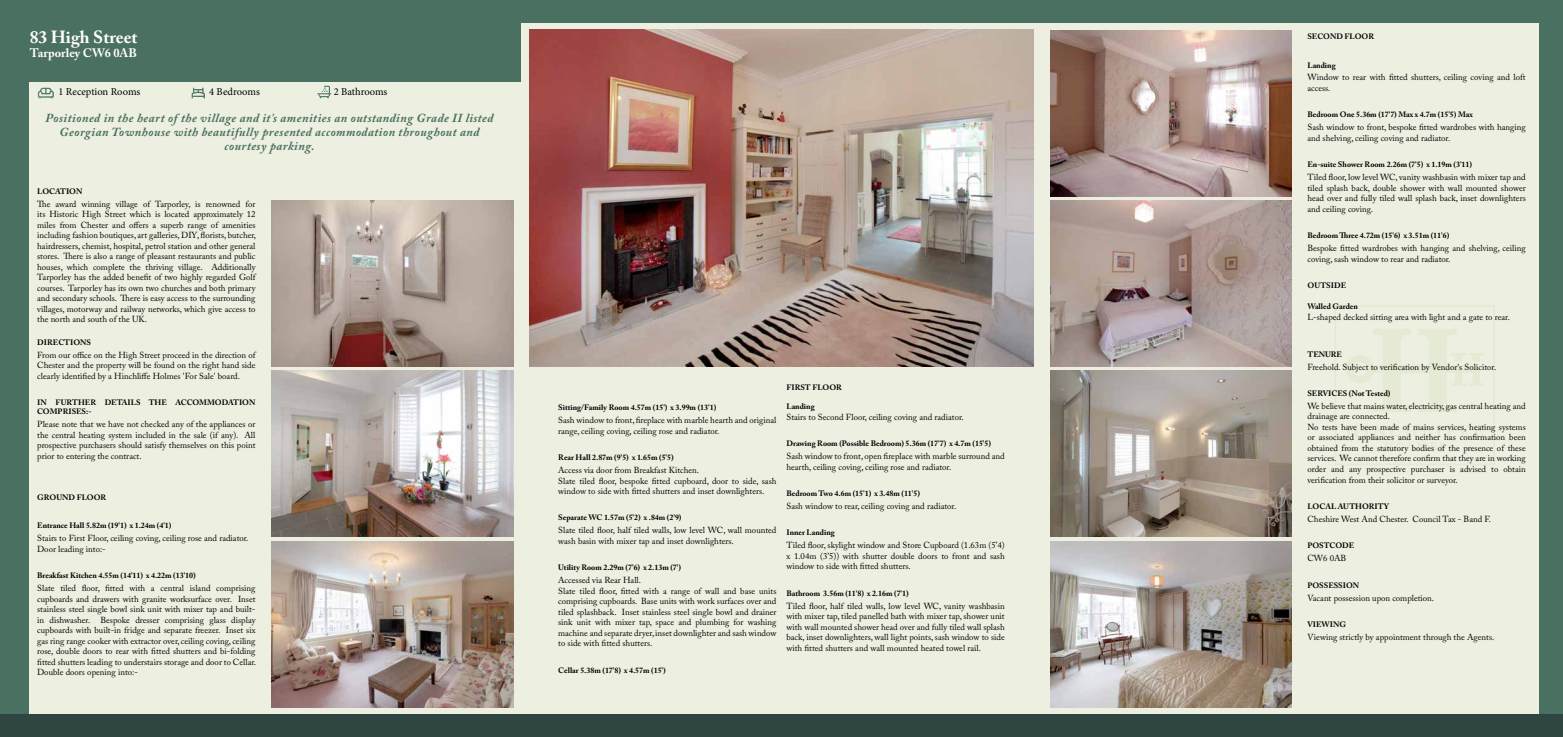
<style>
.page{position:relative;width:1563px;height:737px;background:#fff}
.page>*{position:absolute;margin:0;border:0;box-sizing:border-box;transform-origin:0 0}
.t1{font:700 17.5px "Adobe Caslon Pro";color:#fffef9}
.t2{font:italic 700 12.25px/14px "Adobe Caslon Pro";letter-spacing:.04em;color:#497060;text-align:center}
.t3{font:700 12.25px "Adobe Caslon Pro";color:#fffef9}
.t4{font:10.5px "Minion Pro";color:#000}
.t5{font:8.75px/10.5px "Adobe Caslon Pro";color:#000}
.t6{font:700 7.88px/9.5px "Adobe Caslon Pro";color:#000}
</style>
<div class="page">
<div style="left:0;top:0;width:521px;height:737px;background:#497060"></div>
<div style="left:1538px;top:22px;width:25px;height:692px;background:#497060"></div>
<div style="left:30px;top:0;width:491px;height:714px;background:#edf0e0"></div>
<div style="left:521px;top:0;width:521px;height:737px;background:#edf0e0"></div>
<div style="left:1042px;top:22px;width:496px;height:692px;background:#edf0e0"></div>
<svg style="left:1335px;top:305px;width:160px;height:160px"></svg>
<div style="left:0;top:0;width:521px;height:81px;background:#497060"></div>
<div style="left:1px;top:714px;width:1562px;height:23px;background:#2e4541"></div>
<div style="left:521px;top:0;width:1042px;height:22px;background:#497060"></div>
<svg style="left:38px;top:88px;width:16px;height:10px"></svg>
<svg style="left:317px;top:86px;width:14px;height:12px"></svg>
<svg style="left:192px;top:88px;width:13px;height:10px"></svg>
<img style="left:529px;top:30px;width:504px;height:336px">
<img style="left:272px;top:200px;width:241px;height:166px">
<img style="left:272px;top:371px;width:241px;height:166px">
<img style="left:272px;top:541px;width:241px;height:166px">
<img style="left:1050px;top:30px;width:241px;height:166px">
<img style="left:1050px;top:200px;width:241px;height:166px">
<img style="left:1050px;top:371px;width:241px;height:166px">
<img style="left:1050px;top:541px;width:241px;height:166px">
<h1 class="t1" style="left:30px;top:26px;width:109px">83 High Street</h1>
<h2 class="t3" style="left:30px;top:46px;width:109px">Tarporley CW6 0AB</h2>
<p class="t4" style="left:59px;top:84px;width:83px">1 Reception Rooms</p>
<p class="t4" style="left:209px;top:84px;width:52px">4 Bedrooms</p>
<p class="t4" style="left:334px;top:84px;width:55px">2 Bathrooms</p>
<h2 class="t2" style="left:46px;top:111px;width:449px">Positioned in the heart of the village and it's amenities an outstanding Grade II listed<br>Georgian Townhouse with beautifully presented accommodation throughout and courtesy parking.</h2>
<p class="t6" style="left:37px;top:186px;width:47px">LOCATION</p>
<p class="t5" style="left:37px;top:198px;width:220px;text-align:justify">The award winning village of Tarporley, is renowned for its Historic High Street which is located approximately 12 miles from Chester and offers a superb range of amenities including fashion boutiques, art galleries, DIY, florists, butcher, hairdressers, chemist, hospital, petrol station and other general stores. There is also a range of pleasant restaurants and public houses, which complete the thriving village. Additionally Tarporley has the added benefit of two highly regarded Golf courses. Tarporley has its own two churches and both primary and secondary schools. There is easy access to the surrounding villages, motorway and railway networks, which give access to the north and south of the UK.</p>
<p class="t6" style="left:37px;top:337px;width:55px">DIRECTIONS</p>
<p class="t5" style="left:37px;top:349px;width:220px;text-align:justify">From our office on the High Street proceed in the direction of Chester and the property will be found on the right hand side clearly identified by a Hinchliffe Holmes 'For Sale' board.</p>
<p class="t6" style="left:37px;top:397px;width:220px">IN FURTHER DETAILS THE ACCOMMODATION<br>COMPRISES:-</p>
<p class="t5" style="left:37px;top:419px;width:220px;text-align:justify">Please note that we have not checked any of the appliances or the central heating system included in the sale (if any). All prospective purchasers should satisfy themselves on this point prior to entering the contract.</p>
<p class="t6" style="left:37px;top:492px;width:71px">GROUND FLOOR</p>
<p class="t6" style="left:37px;top:521px;width:136px">Entrance Hall 5.82m (19'1) x 1.24m (4'1)</p>
<p class="t5" style="left:37px;top:533px;width:213px">Stairs to First Floor, ceiling coving, ceiling rose and radiator.<br>Door leading into:-</p>
<p class="t6" style="left:37px;top:571px;width:160px">Breakfast Kitchen 4.55m (14'11) x 4.22m (13'10)</p>
<p class="t5" style="left:37px;top:583px;width:220px;text-align:justify">Slate tiled floor, fitted with a central island comprising cupboards and drawers with granite worksurface over. Inset stainless steel single bowl sink unit with mixer tap and built&shy;in dishwasher. Bespoke dresser comprising glass display cupboards with built-in fridge and separate freezer. Inset six gas ring range cooker with extractor over, ceiling coving, ceiling rose, double doors to rear with fitted shutters and bi-folding fitted shutters leading to understairs storage and door to Cellar.<br>Double doors opening into:-</p>
<p class="t6" style="left:558px;top:403px;width:159px">Sitting/Family Room 4.57m (15') x 3.99m (13'1)</p>
<p class="t5" style="left:558px;top:415px;width:220px">Sash window to front, fireplace with marble hearth and original range, ceiling coving, ceiling rose and radiator.</p>
<p class="t6" style="left:558px;top:452px;width:117px">Rear Hall 2.87m (9'5) x 1.65m (5'5)</p>
<p class="t5" style="left:558px;top:465px;width:220px">Access via door from Breakfast Kitchen.<br>Slate tiled floor, bespoke fitted cupboard, door to side, sash window to side with fitted shutters and inset downlighters.</p>
<p class="t6" style="left:558px;top:513px;width:125px">Separate WC 1.57m (5'2) x .84m (2'9)</p>
<p class="t5" style="left:558px;top:525px;width:220px">Slate tiled floor, half tiled walls, low level WC, wall mounted wash basin with mixer tap and inset downlighters.</p>
<p class="t6" style="left:558px;top:563px;width:124px">Utility Room 2.29m (7'6) x 2.13m (7')</p>
<p class="t5" style="left:558px;top:575px;width:220px">Accessed via Rear Hall.<br>Slate tiled floor, fitted with a range of wall and base units comprising cupboards. Base units with work surfaces over and tiled splashback. Inset stainless steel single bowl and drainer sink unit with mixer tap, space and plumbing for washing machine and separate dryer, inset downlighter and sash window to side with fitted shutters.</p>
<p class="t6" style="left:558px;top:665px;width:109px">Cellar 5.38m (17'8) x 4.57m (15')</p>
<p class="t6" style="left:786px;top:383px;width:57px">FIRST FLOOR</p>
<p class="t6" style="left:786px;top:402px;width:30px">Landing</p>
<p class="t5" style="left:786px;top:411px;width:179px">Stairs to Second Floor, ceiling coving and radiator.</p>
<p class="t6" style="left:786px;top:438px;width:206px">Drawing Room (Possible Bedroom) 5.36m (17'7) x 4.7m (15'5)</p>
<p class="t5" style="left:786px;top:451px;width:220px">Sash window to front, open fireplace with marble surround and hearth, ceiling coving, ceiling rose and radiator.</p>
<p class="t6" style="left:786px;top:488px;width:135px">Bedroom Two 4.6m (15'1) x 3.48m (11'5)</p>
<p class="t5" style="left:786px;top:500px;width:171px">Sash window to rear, ceiling coving and radiator.</p>
<p class="t6" style="left:786px;top:528px;width:50px">Inner Landing</p>
<p class="t5" style="left:786px;top:540px;width:220px;text-align:justify">Tiled floor, skylight window and Store Cupboard (1.63m (5’4) x 1.04m (3’5)) with shutter double doors to front and sash window to side with fitted shutters.</p>
<p class="t6" style="left:786px;top:588px;width:124px">Bathroom 3.56m (11'8) x 2.16m (7'1)</p>
<p class="t5" style="left:786px;top:600px;width:220px;text-align:justify">Tiled floor, half tiled walls, low level WC, vanity washbasin with mixer tap, tiled panelled bath with mixer tap, shower unit with wall mounted shower head over and fully tiled wall splash back, inset downlighters, wall light points, sash window to side with fitted shutters and wall mounted heated towel rail.</p>
<p class="t6" style="left:1307px;top:31px;width:68px">SECOND FLOOR</p>
<p class="t6" style="left:1307px;top:60px;width:30px">Landing</p>
<p class="t5" style="left:1307px;top:72px;width:220px">Window to rear with fitted shutters, ceiling coving and loft access.</p>
<p class="t6" style="left:1307px;top:110px;width:167px">Bedroom One 5.36m (17'7) Max x 4.7m (15'5) Max</p>
<p class="t5" style="left:1307px;top:122px;width:220px">Sash window to front, bespoke fitted wardrobes with hanging and shelving, ceiling coving and radiator.</p>
<p class="t6" style="left:1307px;top:160px;width:166px">En-suite Shower Room 2.26m (7'5) x 1.19m (3'11)</p>
<p class="t5" style="left:1307px;top:172px;width:220px;text-align:justify">Tiled floor, low level WC, vanity washbasin with mixer tap and tiled splash back, double shower with wall mounted shower head over and fully tiled wall splash back, inset downlighters and ceiling coving.</p>
<p class="t6" style="left:1307px;top:230px;width:143px">Bedroom Three 4.72m (15'6) x 3.51m (11'6)</p>
<p class="t5" style="left:1307px;top:243px;width:220px">Bespoke fitted wardrobes with hanging and shelving, ceiling coving, sash window to rear and radiator.</p>
<p class="t6" style="left:1307px;top:280px;width:40px">OUTSIDE</p>
<p class="t6" style="left:1307px;top:302px;width:52px">Walled Garden</p>
<p class="t5" style="left:1307px;top:311px;width:204px">L-shaped decked sitting area with light and a gate to rear.</p>
<p class="t6" style="left:1307px;top:349px;width:36px">TENURE</p>
<p class="t5" style="left:1307px;top:361px;width:190px">Freehold. Subject to verification by Vendor's Solicitor.</p>
<p class="t6" style="left:1307px;top:388px;width:85px">SERVICES (Not Tested)</p>
<p class="t5" style="left:1307px;top:401px;width:220px">We believe that mains water, electricity, gas central heating and drainage are connected.<br>No tests have been made of mains services, heating systems or associated appliances and neither has confirmation been obtained from the statutory bodies of the presence of these services. We cannot therefore confirm that they are in working order and any prospective purchaser is advised to obtain verification from their solicitor or surveyor.</p>
<p class="t6" style="left:1307px;top:501px;width:83px">LOCAL AUTHORITY</p>
<p class="t5" style="left:1307px;top:513px;width:185px">Cheshire West And Chester. Council Tax - Band F.</p>
<p class="t6" style="left:1307px;top:541px;width:48px">POSTCODE</p>
<p class="t5" style="left:1307px;top:553px;width:40px">CW6 0AB</p>
<p class="t6" style="left:1307px;top:580px;width:53px">POSSESSION</p>
<p class="t5" style="left:1307px;top:592px;width:128px">Vacant possession upon completion.</p>
<p class="t6" style="left:1307px;top:619px;width:40px">VIEWING</p>
<p class="t5" style="left:1307px;top:631px;width:188px">Viewing strictly by appointment through the Agents.</p>
</div>
